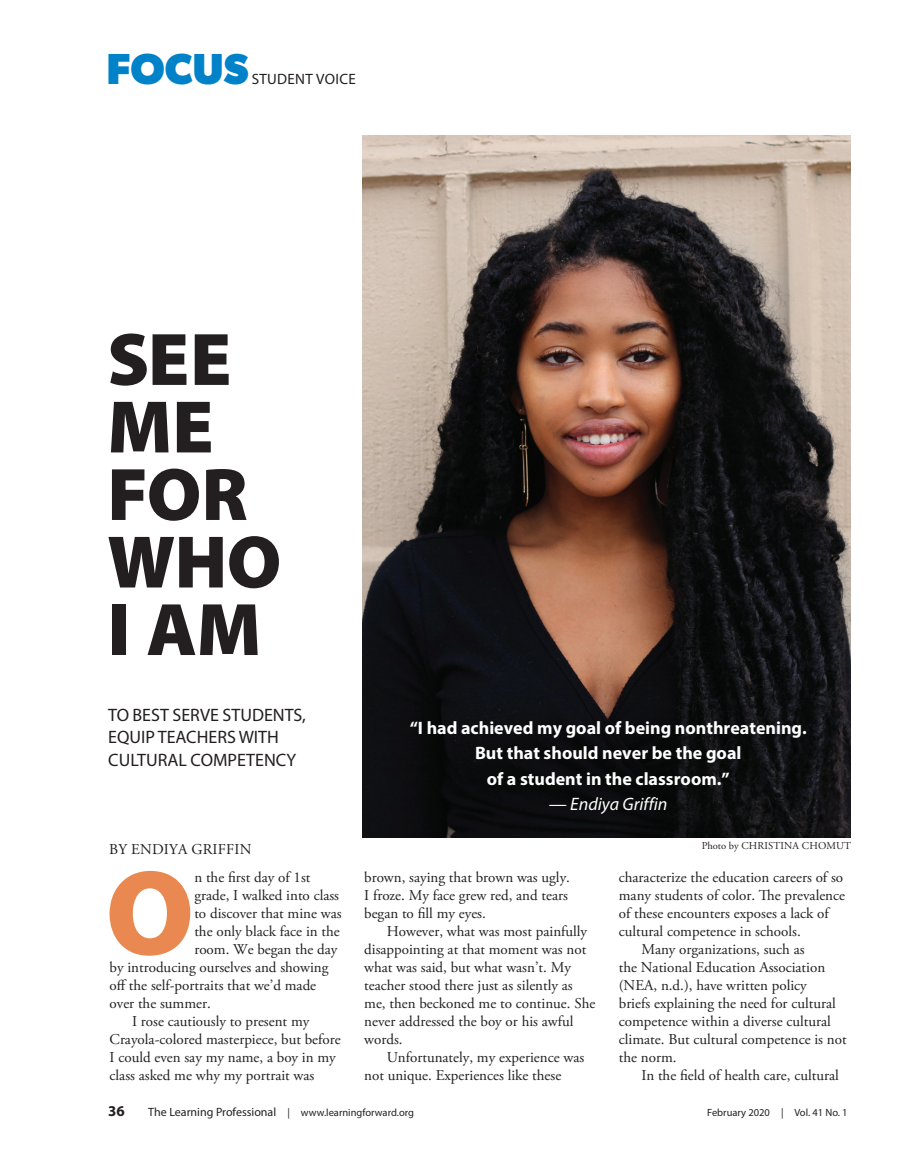
<style>
.page{position:relative;width:905px;height:1175px;background:#fff}
.page>*{position:absolute;margin:0;border:0;box-sizing:border-box;transform-origin:0 0}
.body{font:900 121.8px "Myriad Pro";color:#e98951}
.box{font:900 75px/67.5px "Myriad Pro";letter-spacing:-.01em;color:#231f20}
.t1{font:700 43.5px "Gibson";color:#0082c8}
.myriad_box{font:700 18px/25.5px "Myriad Pro";color:#fff;text-align:center}
.deck_hed{font:18px/22.5px "Myriad Pro";color:#231f20}
.myriad_box-2{font:italic 18px "Myriad Pro";color:#fff}
.body-2{font:15px/18px "Adobe Garamond Pro";color:#231f20}
.byline{font:15px "Adobe Garamond Pro";letter-spacing:.015em;color:#231f20}
.t2{font:15px "Myriad Pro";letter-spacing:.02em;color:#231f20}
.t3{font:700 15px "Myriad Pro";color:#231f20}
.t4{font:10.5px "Myriad Pro";color:#231f20}
.t5{font:10.5px "Adobe Garamond Pro";letter-spacing:.015em;color:#231f20}
.s1{font-size:12px}
</style>
<div class="page">
<img style="left:363px;top:135px;width:487px;height:702px">
<p class="t1" style="left:106px;top:43px;width:144px">FOCUS</p>
<p class="t2" style="left:252px;top:70px;width:106px">STUDENT VOICE</p>
<p class="box" style="left:107px;top:323px;width:176px">SEE<br>ME<br>FOR<br>WHO<br>I AM</p>
<p class="deck_hed" style="left:108px;top:703px;width:199px">TO BEST SERVE STUDENTS,<br>EQUIP TEACHERS WITH<br>CULTURAL COMPETENCY</p>
<p class="byline" style="left:109px;top:840px;width:144px">BY ENDIYA GRIFFIN</p>
<p class="body" style="left:105px;top:832px;width:90px">O</p>
<p class="body-2" style="left:194px;top:869px;width:118px">n the first day of 1st</p>
<p class="body-2" style="left:194px;top:887px;width:146px">grade, I walked into class</p>
<p class="body-2" style="left:194px;top:905px;width:149px">to discover that mine was</p>
<p class="body-2" style="left:194px;top:923px;width:147px">the only black face in the</p>
<p class="body-2" style="left:194px;top:941px;width:145px">room. We began the day</p>
<p class="body-2" style="left:110px;top:959px;width:220px">by introducing ourselves and showing</p>
<p class="body-2" style="left:110px;top:977px;width:208px">off the self-portraits that we’d made</p>
<p class="body-2" style="left:110px;top:995px;width:103px">over the summer.</p>
<p class="body-2" style="left:110px;top:1013px;width:233px;text-indent:22px">I rose cautiously to present my Crayola-colored masterpiece, but before I could even say my name, a boy in my class asked me why my portrait was</p>
<p class="myriad_box" style="left:410px;top:714px;width:398px">“I had achieved my goal of being nonthreatening.<br>But that should never be the goal<br>of a student in the classroom.”</p>
<p class="myriad_box-2" style="left:549px;top:793px;width:120px">— Endiya Griffin</p>
<p class="t5" style="left:701px;top:839px;width:151px">Photo by CHRISTINA CHOMUT</p>
<p class="body-2" style="left:364px;top:869px;width:207px">brown, saying that brown was ugly.<br>I froze. My face grew red, and tears began to fill my eyes.</p>
<p class="body-2" style="left:364px;top:923px;width:233px;text-indent:22px">However, what was most painfully disappointing at that moment was not what was said, but what wasn’t. My teacher stood there just as silently as me, then beckoned me to continue. She never addressed the boy or his awful words.</p>
<p class="body-2" style="left:364px;top:1049px;width:221px;text-indent:22px">Unfortunately, my experience was not unique. Experiences like these</p>
<p class="body-2" style="left:618px;top:869px;width:228px">characterize the education careers of so many students of color. The prevalence of these encounters exposes a lack of cultural competence in schools.</p>
<p class="body-2" style="left:618px;top:941px;width:229px;text-indent:22px">Many organizations, such as<br>the National Education Association (NEA, n.d.), have written policy<br>briefs explaining the need for cultural competence within a diverse cultural climate. But cultural competence is not the norm.</p>
<p class="body-2" style="left:641px;top:1067px;width:199px">In the field of health care, cultural</p>
<p class="t3" style="left:108px;top:1101px;width:18px">36</p>
<p class="t4" style="left:148px;top:1106px;width:267px"><span class="s1">The Learning Professional</span> | www.learningforward.org</p>
<p class="t4" style="left:707px;top:1106px;width:142px">February 2020 | Vol. 41 No. 1</p>
</div>
